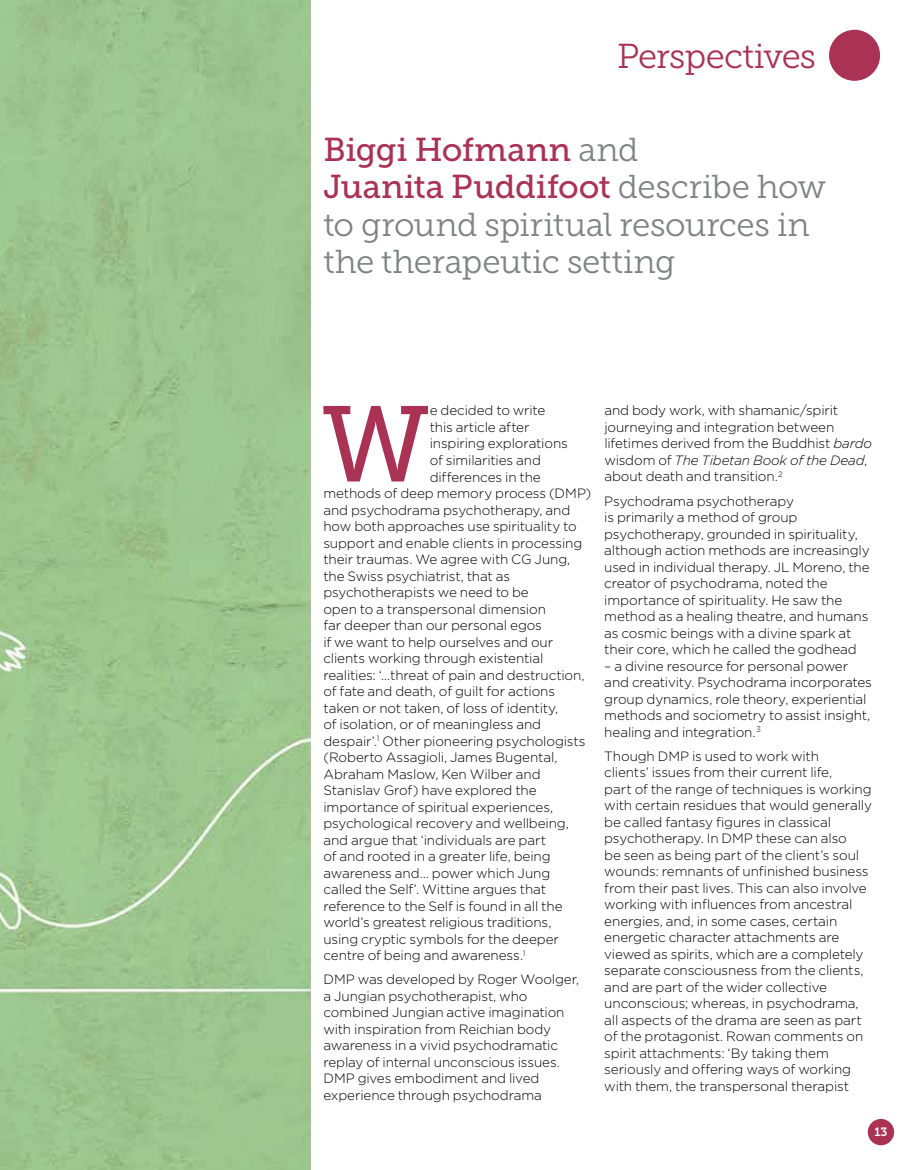
<style>
.page{position:relative;width:915px;height:1170px;background:#fff}
.page>*{position:absolute;margin:0;border:0;box-sizing:border-box;transform-origin:0 0}
.t1{font:106.95px "Museo Slab 500";color:#aa3255}
.t2{font:34.5px "Museo Slab 300";letter-spacing:-.02em;color:#aa3255}
.t3{font:33px/37.5px "Museo Slab 300";letter-spacing:-.01em;color:#808285}
.t4{font:33px/37.5px "Museo Slab 500";letter-spacing:-.005em;color:#aa3255}
.t5{font:300 13.5px/16.5px "Gotham";letter-spacing:-.01em;color:#000}
.t6{font:12px "Museo Slab 700";color:#fff}
.s1{font-family:"Museo Slab 300";color:#808285}
.s2{font-style:italic}
</style>
<div class="page">
<img style="left:0;top:1px;width:310px;height:1168px">
<div style="left:828px;top:30px;width:51px;height:51px;background:#aa3255;border-radius:50%"></div>
<div style="left:867px;top:1118px;width:26px;height:27px;background:#aa3255;border-radius:50%"></div>
<h2 class="t2" style="left:617px;top:38px;width:200px">Perspectives</h2>
<h3 class="t4" style="left:323px;top:131px;width:504px">Biggi Hofmann <span class="s1">and<br></span>Juanita Puddifoot <span class="s1">describe how</span></h3>
<h3 class="t3" style="left:323px;top:206px;width:488px">to ground spiritual resources in the therapeutic setting</h3>
<h1 class="t1" style="left:321px;top:385px;width:109px">W</h1>
<p class="t5" style="left:429px;top:402px;width:117px">e decided to write</p>
<p class="t5" style="left:429px;top:419px;width:101px">this article after</p>
<p class="t5" style="left:429px;top:435px;width:139px">inspiring explorations</p>
<p class="t5" style="left:429px;top:452px;width:113px">of similarities and</p>
<p class="t5" style="left:429px;top:468px;width:112px">differences in the</p>
<p class="t5" style="left:323px;top:485px;width:269px">methods of deep memory process (DMP)</p>
<p class="t5" style="left:323px;top:501px;width:248px">and psychodrama psychotherapy, and</p>
<p class="t5" style="left:323px;top:517px;width:255px">how both approaches use spirituality to</p>
<p class="t5" style="left:323px;top:534px;width:260px">support and enable clients in processing</p>
<p class="t5" style="left:323px;top:550px;width:248px">their traumas. We agree with CG Jung,</p>
<p class="t5" style="left:323px;top:567px;width:188px">the Swiss psychiatrist, that as</p>
<p class="t5" style="left:323px;top:583px;width:207px">psychotherapists we need to be</p>
<p class="t5" style="left:323px;top:600px;width:224px">open to a transpersonal dimension</p>
<p class="t5" style="left:323px;top:616px;width:220px">far deeper than our personal egos</p>
<p class="t5" style="left:323px;top:633px;width:231px">if we want to help ourselves and our</p>
<p class="t5" style="left:323px;top:649px;width:221px">clients working through existential</p>
<p class="t5" style="left:323px;top:666px;width:263px">realities: ‘…threat of pain and destruction,</p>
<p class="t5" style="left:323px;top:682px;width:233px">of fate and death, of guilt for actions</p>
<p class="t5" style="left:323px;top:699px;width:236px">taken or not taken, of loss of identity,</p>
<p class="t5" style="left:323px;top:715px;width:219px">of isolation, or of meaningless and</p>
<p class="t5" style="left:323px;top:732px;width:263px">despair’.<sup>1</sup> Other pioneering psychologists</p>
<p class="t5" style="left:323px;top:749px;width:235px">(Roberto Assagioli, James Bugental,</p>
<p class="t5" style="left:323px;top:765px;width:219px">Abraham Maslow, Ken Wilber and</p>
<p class="t5" style="left:323px;top:782px;width:215px">Stanislav Grof) have explored the</p>
<p class="t5" style="left:323px;top:798px;width:231px">importance of spiritual experiences,</p>
<p class="t5" style="left:323px;top:815px;width:247px">psychological recovery and wellbeing,</p>
<p class="t5" style="left:323px;top:831px;width:224px">and argue that ‘individuals are part</p>
<p class="t5" style="left:323px;top:847px;width:229px">of and rooted in a greater life, being</p>
<p class="t5" style="left:323px;top:864px;width:228px">awareness and… power which Jung</p>
<p class="t5" style="left:323px;top:880px;width:224px">called the Self’. Wittine argues that</p>
<p class="t5" style="left:323px;top:897px;width:240px">reference to the Self is found in all the</p>
<p class="t5" style="left:323px;top:913px;width:229px">world’s greatest religious traditions,</p>
<p class="t5" style="left:323px;top:930px;width:237px">using cryptic symbols for the deeper</p>
<p class="t5" style="left:323px;top:946px;width:203px">centre of being and awareness.<sup>1</sup></p>
<p class="t5" style="left:323px;top:971px;width:257px">DMP was developed by Roger Woolger, a Jungian psychotherapist, who combined Jungian active imagination with inspiration from Reichian body awareness in a vivid psychodramatic replay of internal unconscious issues.<br>DMP gives embodiment and lived experience through psychodrama</p>
<p class="t5" style="left:604px;top:402px;width:269px">and body work, with shamanic/spirit journeying and integration between lifetimes derived from the Buddhist <span class="s2">bardo </span>wisdom of <span class="s2">The Tibetan Book of the Dead</span>, about death and transition.<sup>2</sup></p>
<p class="t5" style="left:604px;top:492px;width:267px">Psychodrama psychotherapy<br>is primarily a method of group psychotherapy, grounded in spirituality, although action methods are increasingly used in individual therapy. JL Moreno, the creator of psychodrama, noted the importance of spirituality. He saw the method as a healing theatre, and humans as cosmic beings with a divine spark at their core, which he called the godhead</p>
<p class="t5" style="left:604px;top:657px;width:269px">– a divine resource for personal power and creativity. Psychodrama incorporates group dynamics, role theory, experiential methods and sociometry to assist insight, healing and integration.<sup>3</sup></p>
<p class="t5" style="left:604px;top:747px;width:269px">Though DMP is used to work with<br>clients’ issues from their current life,<br>part of the range of techniques is working with certain residues that would generally be called fantasy figures in classical psychotherapy. In DMP these can also<br>be seen as being part of the client’s soul wounds: remnants of unfinished business from their past lives. This can also involve working with influences from ancestral energies, and, in some cases, certain energetic character attachments are viewed as spirits, which are a completely separate consciousness from the clients, and are part of the wider collective unconscious; whereas, in psychodrama, all aspects of the drama are seen as part of the protagonist. Rowan comments on spirit attachments: ‘By taking them seriously and offering ways of working with them, the transpersonal therapist</p>
<p class="t6" style="left:874px;top:1124px;width:15px">13</p>
</div>
